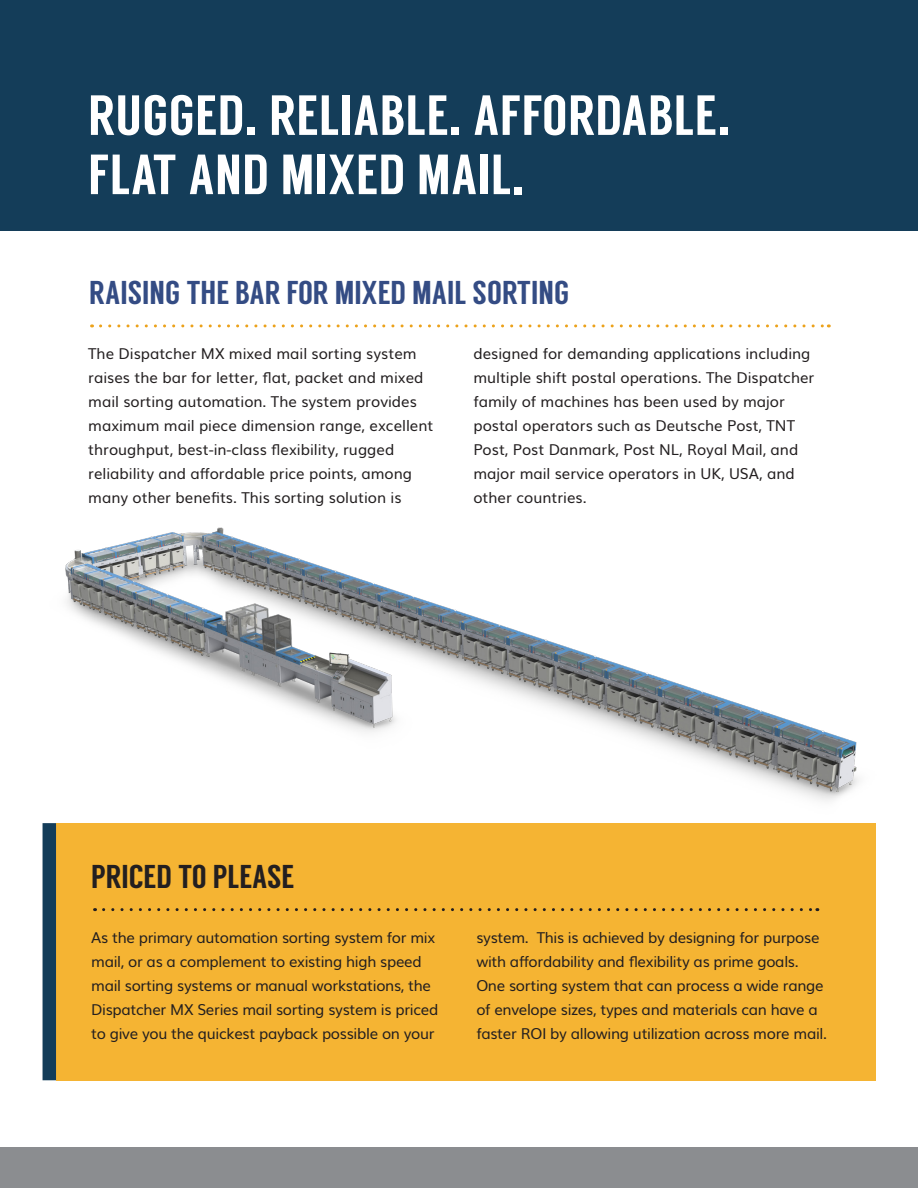
<style>
.page{position:relative;width:918px;height:1188px;background:#fff}
.page>*{position:absolute;margin:0;border:0;box-sizing:border-box;transform-origin:0 0}
.Subheadlines{font:56.55px/59.2px "Langdon";letter-spacing:.01em;color:#fff}
.Subheadlines-2{font:33px "Langdon";color:#344c84}
.Subheadlines-3{font:33px "Langdon";color:#231f20}
.Copy{font:15px/24px "Muli";color:#231f20}
.Body_Copy{font:15px/24px "Muli";letter-spacing:-.02em;color:#231f20}
</style>
<div class="page">
<div style="left:0;top:0;width:918px;height:231px;background:#143d59"></div>
<div style="left:0;top:1148px;width:918px;height:40px;background:#8b8d90"></div>
<div style="left:56px;top:823px;width:819px;height:257px;background:#f5b433"></div>
<div style="left:43px;top:823px;width:13px;height:257px;background:#143d59"></div>
<svg style="left:101px;top:324px;width:728px;height:3px"></svg>
<svg style="left:104px;top:908px;width:714px;height:3px"></svg>
<img style="left:42px;top:527px;width:834px;height:298px">
<p class="Subheadlines" style="left:88px;top:86px;width:643px">RUGGED. RELIABLE. AFFORDABLE.<br>FLAT AND MIXED MAIL.</p>
<p class="Subheadlines-2" style="left:89px;top:273px;width:482px">RAISING THE BAR FOR MIXED MAIL SORTING</p>
<p class="Copy" style="left:88px;top:340px;width:347px">The Dispatcher MX mixed mail sorting system raises the bar for letter, flat, packet and mixed mail sorting automation. The system provides maximum mail piece dimension range, excellent throughput, best-in-class flexibility, rugged reliability and affordable price points, among many other benefits. This sorting solution is</p>
<p class="Copy" style="left:473px;top:340px;width:343px">designed for demanding applications including multiple shift postal operations. The Dispatcher family of machines has been used by major postal operators such as Deutsche Post, TNT Post, Post Danmark, Post NL, Royal Mail, and major mail service operators in UK, USA, and other countries.</p>
<p class="Subheadlines-3" style="left:91px;top:858px;width:205px">PRICED TO PLEASE</p>
<p class="Body_Copy" style="left:91px;top:924px;width:349px">As the primary automation sorting system for mix mail, or as a complement to existing high speed mail sorting systems or manual workstations, the Dispatcher MX Series mail sorting system is priced to give you the quickest payback possible on your</p>
<p class="Body_Copy" style="left:476px;top:925px;width:352px">system. This is achieved by designing for purpose with affordability and flexibility as prime goals.<br>One sorting system that can process a wide range of envelope sizes, types and materials can have a faster ROI by allowing utilization across more mail.</p>
</div>
